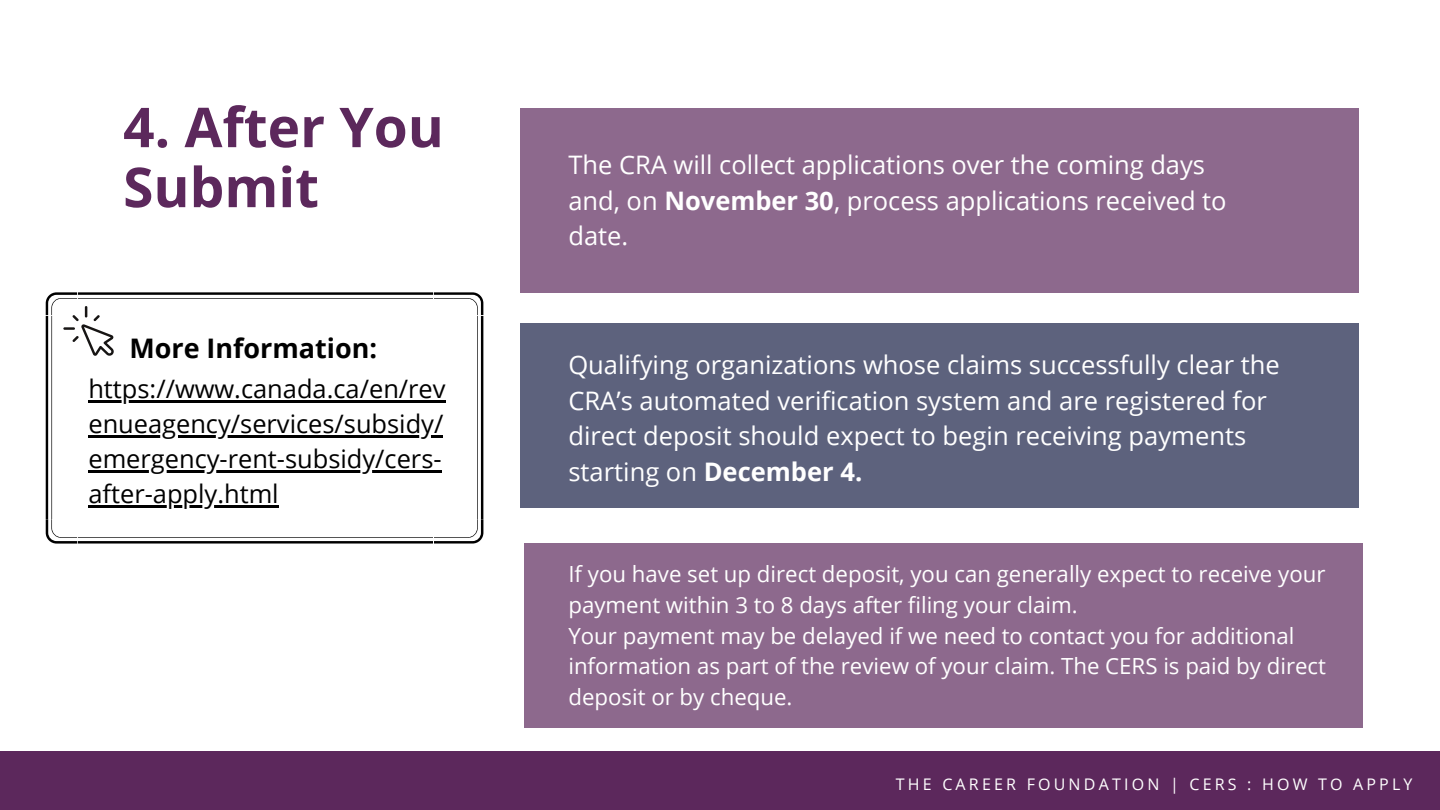
<style>
.page{position:relative;width:1440px;height:810px;background:#fff}
.page>*{position:absolute;margin:0;border:0;box-sizing:border-box;transform-origin:0 0}
.t1{font:700 55px/60px "Open Sans";color:#5c285c}
.t2{font:700 26.9px "Open Sans";color:#000}
.t3{font:25.5px/35.6px "Open Sans";color:#fff}
.t4{font:25.4px/35px "Open Sans";color:#000}
.t5{font:22.2px/30.8px "Open Sans";color:#fff}
.t6{font:16px "Open Sans";letter-spacing:.2em;color:#fff}
.s1{font-weight:700}
</style>
<div class="page">
<div style="left:0;top:751px;width:1440px;height:59px;background:#5c285c"></div>
<div style="left:521px;top:108px;width:838px;height:185px;background:#8d698d"></div>
<div style="left:521px;top:324px;width:838px;height:184px;background:#5d627d"></div>
<div style="left:524px;top:543px;width:839px;height:185px;background:#8d698d"></div>
<svg style="left:46px;top:292px;width:437px;height:252px"></svg>
<svg style="left:63px;top:306px;width:51px;height:50px"></svg>
<hr style="left:88px;top:400px;width:357px;height:2px;background:#000">
<hr style="left:88px;top:435px;width:355px;height:2px;background:#000">
<hr style="left:88px;top:470px;width:354px;height:2px;background:#000">
<hr style="left:88px;top:505px;width:191px;height:2px;background:#000">
<h1 class="t1" style="left:123px;top:96px;width:322px">4. After You<br>Submit</h1>
<p class="t2" style="left:129px;top:329px;width:249px">More Information:</p>
<p class="t4" style="left:88px;top:371px;width:359px">https://www.canada.ca/en/rev enueagency/services/subsidy/ emergency-rent-subsidy/cers&shy;after-apply.html</p>
<p class="t3" style="left:568px;top:147px;width:660px;line-height:35.2px">The CRA will collect applications over the coming days and, on <span class="s1">November 30</span>, process applications received to date.</p>
<p class="t3" style="left:568px;top:346px;width:713px">Qualifying organizations whose claims successfully clear the CRA’s automated verification system and are registered for direct deposit should expect to begin receiving payments starting on <span class="s1">December 4.</span></p>
<p class="t5" style="left:568px;top:558px;width:759px">If you have set up direct deposit, you can generally expect to receive your payment within 3 to 8 days after filing your claim.<br>Your payment may be delayed if we need to contact you for additional information as part of the review of your claim. The CERS is paid by direct deposit or by cheque.</p>
<p class="t6" style="left:896px;top:773px;width:518px">THE CAREER FOUNDATION | CERS : HOW TO APPLY</p>
</div>
